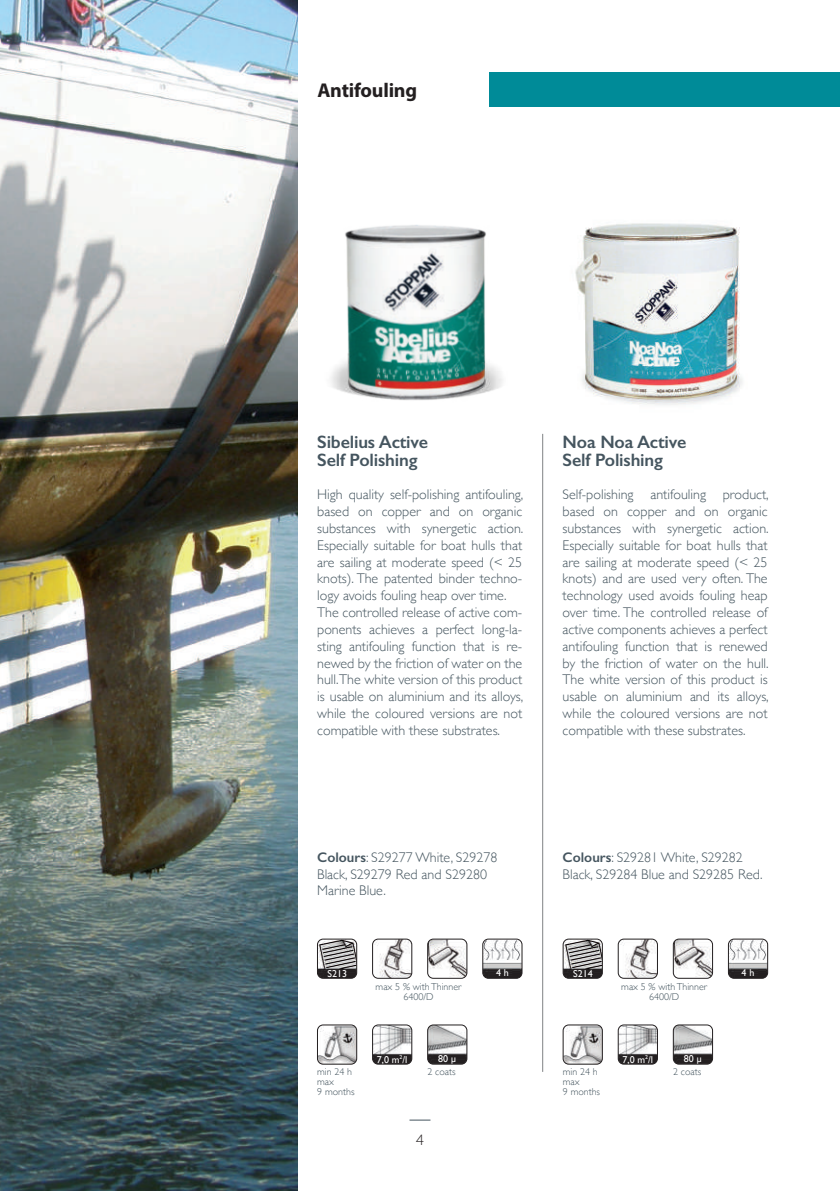
<style>
.page{position:relative;width:840px;height:1191px;background:#fff}
.page>*{position:absolute;margin:0;border:0;box-sizing:border-box;transform-origin:0 0}
.t1{font:700 20px "Myriad Pro";letter-spacing:-.01em;color:#231f20}
.t2{font:600 18px/18px "Gill Sans";letter-spacing:-.01em;color:#45555f}
.t3{font:300 16px "Myriad Pro";color:#231f20}
.t4{font:300 14px/16.8px "Gill Sans";color:#45555f}
.t5{font:300 10px/10px "Gill Sans";color:#45555f;text-align:center}
.t6{font:10px "Gill Sans";color:#fff}
.s1{font-weight:600}
</style>
<div class="page">
<svg style="left:409px;top:1119px;width:21px;height:1px"></svg>
<div style="left:489px;top:72px;width:350px;height:34px;background:#008b98"></div>
<img style="left:331px;top:225px;width:172px;height:175px">
<img style="left:575px;top:223px;width:167px;height:182px">
<hr style="left:297px;top:434px;width:1px;height:637px;background:#808285">
<hr style="left:542px;top:434px;width:1px;height:637px;background:#808285">
<img style="left:0;top:0;width:297px;height:1191px">
<img style="left:317px;top:939px;width:39px;height:39px">
<div style="left:317px;top:939px;width:40px;height:39px;border:1px solid #231f20;border-radius:6px"></div>
<img style="left:317px;top:1026px;width:39px;height:38px">
<div style="left:317px;top:1024px;width:40px;height:40px;border:1px solid #231f20;border-radius:6px"></div>
<img style="left:372px;top:939px;width:39px;height:39px">
<div style="left:372px;top:939px;width:40px;height:39px;border:1px solid #231f20;border-radius:6px"></div>
<img style="left:372px;top:1026px;width:39px;height:38px">
<div style="left:372px;top:1024px;width:40px;height:40px;border:1px solid #231f20;border-radius:6px"></div>
<img style="left:427px;top:939px;width:39px;height:39px">
<div style="left:427px;top:939px;width:40px;height:39px;border:1px solid #231f20;border-radius:6px"></div>
<img style="left:427px;top:1026px;width:39px;height:38px">
<div style="left:427px;top:1024px;width:40px;height:40px;border:1px solid #231f20;border-radius:6px"></div>
<img style="left:483px;top:939px;width:38px;height:39px">
<div style="left:482px;top:939px;width:40px;height:39px;border:1px solid #231f20;border-radius:6px"></div>
<img style="left:563px;top:939px;width:39px;height:39px">
<div style="left:562px;top:939px;width:40px;height:39px;border:1px solid #231f20;border-radius:6px"></div>
<img style="left:563px;top:1025px;width:39px;height:39px">
<div style="left:562px;top:1024px;width:40px;height:40px;border:1px solid #231f20;border-radius:6px"></div>
<img style="left:618px;top:939px;width:39px;height:39px">
<div style="left:617px;top:939px;width:40px;height:39px;border:1px solid #231f20;border-radius:6px"></div>
<img style="left:619px;top:1025px;width:38px;height:39px">
<div style="left:617px;top:1024px;width:40px;height:40px;border:1px solid #231f20;border-radius:6px"></div>
<img style="left:674px;top:939px;width:38px;height:39px">
<div style="left:672px;top:939px;width:40px;height:39px;border:1px solid #231f20;border-radius:6px"></div>
<img style="left:674px;top:1025px;width:38px;height:39px">
<div style="left:672px;top:1024px;width:40px;height:40px;border:1px solid #231f20;border-radius:6px"></div>
<img style="left:729px;top:939px;width:38px;height:39px">
<div style="left:727px;top:939px;width:40px;height:39px;border:1px solid #231f20;border-radius:6px"></div>
<h1 class="t1" style="left:317px;top:77px;width:101px">Antifouling</h1>
<p class="t2" style="left:317px;top:433px;width:112px">Sibelius Active<br>Self Polishing</p>
<p class="t2" style="left:562px;top:433px;width:125px">Noa Noa Active<br>Self Polishing</p>
<p class="t4" style="left:317px;top:486px;width:207px">High quality self-polishing antifouling, based on copper and on organic substances with synergetic action.<br>Especially suitable for boat hulls that are sailing at moderate speed (&lt; 25 knots). The patented binder techno&shy;logy avoids fouling heap over time.<br>The controlled release of active com&shy;ponents achieves a perfect long-la&shy;sting antifouling function that is re&shy;newed by the friction of water on the hull.The white version of this product is usable on aluminium and its alloys, while the coloured versions are not compatible with these substrates.</p>
<p class="t4" style="left:562px;top:486px;width:207px;text-align:justify">Self-polishing antifouling product, based on copper and on organic substances with synergetic action.<br>Especially suitable for boat hulls that are sailing at moderate speed (&lt; 25 knots) and are used very often. The technology used avoids fouling heap over time. The controlled release of active components achieves a perfect antifouling function that is renewed by the friction of water on the hull.<br>The white version of this product is usable on aluminium and its alloys, while the coloured versions are not compatible with these substrates.</p>
<p class="t4" style="left:317px;top:848px;width:182px"><span class="s1">Colours</span>: S29277 White, S29278<br>Black, S29279 Red and S29280<br>Marine Blue.</p>
<p class="t4" style="left:562px;top:848px;width:201px"><span class="s1">Colours</span>: S29281 White, S29282<br>Black, S29284 Blue and S29285 Red.</p>
<p class="t6" style="left:327px;top:967px;width:21px">S213</p>
<p class="t6" style="left:495px;top:967px;width:14px">4 h</p>
<p class="t6" style="left:573px;top:967px;width:21px">S214</p>
<p class="t6" style="left:741px;top:967px;width:14px">4 h</p>
<p class="t5" style="left:375px;top:981px;width:87px">max 5 % with Thinner<br>6400/D</p>
<p class="t5" style="left:621px;top:981px;width:87px">max 5 % with Thinner<br>6400/D</p>
<p class="t6" style="left:376px;top:1053px;width:32px">7,0 m<sup>2</sup>/l</p>
<p class="t6" style="left:438px;top:1053px;width:20px">80 µ</p>
<p class="t6" style="left:622px;top:1053px;width:32px">7,0 m<sup>2</sup>/l</p>
<p class="t6" style="left:683px;top:1053px;width:20px">80 µ</p>
<p class="t5" style="left:317px;top:1066px;width:39px;text-align:left">min 24 h max<br>9 months</p>
<p class="t5" style="left:427px;top:1066px;width:30px">2 coats</p>
<p class="t5" style="left:562px;top:1066px;width:39px;text-align:left">min 24 h max<br>9 months</p>
<p class="t5" style="left:672px;top:1066px;width:30px">2 coats</p>
<p class="t3" style="left:416px;top:1130px;width:9px">4</p>
</div>
